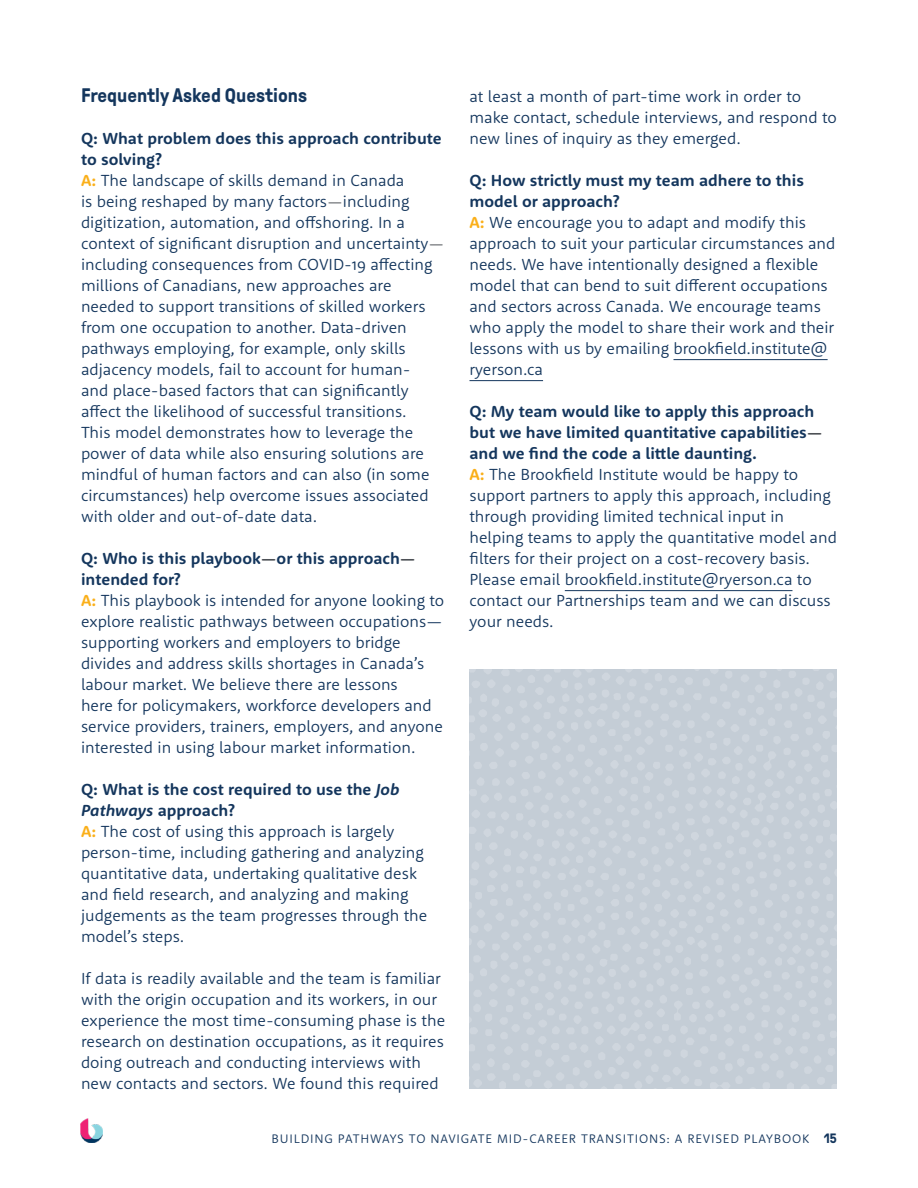
<style>
.page{position:relative;width:918px;height:1188px;background:#fff}
.page>*{position:absolute;margin:0;border:0;box-sizing:border-box;transform-origin:0 0}
.Head_2_Mini_Hed{font:700 19.5px "GT Pressura";color:#14365d}
.A{font:300 16.5px/21px "Rooney Sans";color:#14365d}
.Text{font:300 16.5px/21px "Rooney Sans";color:#14365d}
.Q{font:700 16.5px/21px "Rooney Sans";color:#14365d}
.t1{font:300 12.75px "Rooney Sans";letter-spacing:.065em;color:#14365d}
.s1{font-weight:700;color:#faaf19}
.s2{font-size:15.75px;color:#4d5156}
.s3{font-style:italic}
.s4{font-family:"GT Pressura";font-weight:700;font-size:13.5px}
</style>
<div class="page">
<img style="left:81px;top:1119px;width:22px;height:23px">
<hr style="left:674px;top:359px;width:154px;height:1px;background:#14365d">
<hr style="left:470px;top:380px;width:73px;height:1px;background:#14365d">
<hr style="left:565px;top:590px;width:227px;height:1px;background:#14365d">
<div style="left:470px;top:669px;width:367px;height:420px;background:#c4cdd6"></div>
<p class="Head_2_Mini_Hed" style="left:81px;top:85px;width:228px">Frequently Asked Questions</p>
<p class="Q" style="left:81px;top:128px;width:362px">Q: What problem does this approach contribute to solving?</p>
<p class="A" style="left:81px;top:170px;width:365px"><span class="s1">A:</span> The landscape of skills demand in Canada<br>is being reshaped by many factors<span class="s2">—</span>including digitization, automation, and offshoring. In a context of significant disruption and uncertainty<span class="s2">— </span>including consequences from COVID-19 affecting millions of Canadians, new approaches are needed to support transitions of skilled workers from one occupation to another. Data-driven pathways employing, for example, only skills adjacency models, fail to account for human-<br>and place-based factors that can significantly affect the likelihood of successful transitions.<br>This model demonstrates how to leverage the power of data while also ensuring solutions are mindful of human factors and can also (in some circumstances) help overcome issues associated with older and out-of-date data.</p>
<p class="Q" style="left:81px;top:548px;width:336px">Q: Who is this playbook<span class="s2">—</span>or this approach<span class="s2">— </span>intended for?</p>
<p class="A" style="left:81px;top:590px;width:365px"><span class="s1">A:</span> This playbook is intended for anyone looking to explore realistic pathways between occupations— supporting workers and employers to bridge divides and address skills shortages in Canada’s labour market. We believe there are lessons<br>here for policymakers, workforce developers and service providers, trainers, employers, and anyone interested in using labour market information.</p>
<p class="Q" style="left:81px;top:779px;width:320px">Q: What is the cost required to use the <span class="s3">Job<br>Pathways</span> approach?</p>
<p class="A" style="left:81px;top:821px;width:348px"><span class="s1">A:</span> The cost of using this approach is largely person-time, including gathering and analyzing quantitative data, undertaking qualitative desk and field research, and analyzing and making judgements as the team progresses through the model’s steps.</p>
<p class="Text" style="left:81px;top:968px;width:366px">If data is readily available and the team is familiar with the origin occupation and its workers, in our experience the most time-consuming phase is the research on destination occupations, as it requires doing outreach and conducting interviews with new contacts and sectors. We found this required</p>
<p class="Text" style="left:470px;top:86px;width:369px">at least a month of part-time work in order to make contact, schedule interviews, and respond to new lines of inquiry as they emerged.</p>
<p class="Q" style="left:470px;top:170px;width:336px">Q: How strictly must my team adhere to this model or approach?</p>
<p class="A" style="left:470px;top:212px;width:368px"><span class="s1">A:</span> We encourage you to adapt and modify this approach to suit your particular circumstances and needs. We have intentionally designed a flexible model that can bend to suit different occupations and sectors across Canada. We encourage teams who apply the model to share their work and their lessons with us by emailing brookfield.institute@ ryerson.ca</p>
<p class="Q" style="left:470px;top:401px;width:355px">Q: My team would like to apply this approach but we have limited quantitative capabilities<span class="s2">— </span>and we find the code a little daunting.</p>
<p class="A" style="left:470px;top:464px;width:369px"><span class="s1">A:</span> The Brookfield Institute would be happy to support partners to apply this approach, including through providing limited technical input in helping teams to apply the quantitative model and filters for their project on a cost-recovery basis.<br>Please email brookfield.institute@ryerson.ca to contact our Partnerships team and we can discuss your needs.</p>
<p class="t1" style="left:272px;top:1130px;width:567px">BUILDING PATHWAYS TO NAVIGATE MID-CAREER TRANSITIONS: A REVISED PLAYBOOK <span class="s4">15</span></p>
</div>
